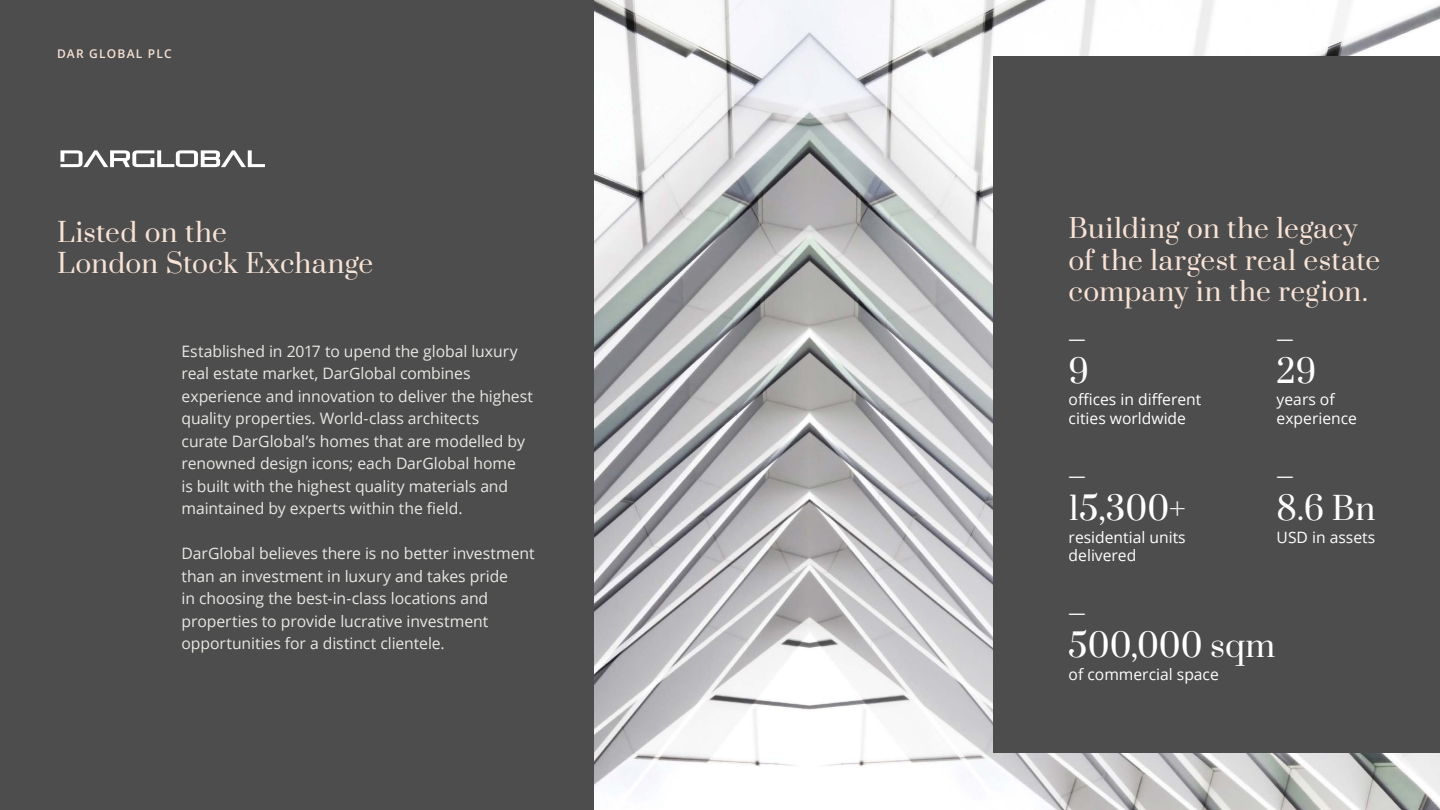
<style>
.page{position:relative;width:1440px;height:810px;background:#4d4d4d}
.page>*{position:absolute;margin:0;border:0;box-sizing:border-box;transform-origin:0 0}
.t1{font:31.5px "Prata";color:#fff}
.t2{font:26.25px/31.5px "Prata";letter-spacing:.01em;color:#f7e3d6}
.t3{font:17.1px "Open Sans";color:#fff}
.t4{font:15.75px/22.5px "Open Sans";letter-spacing:-.005em;color:#e9e8e4}
.t5{font:15.67px "Open Sans";color:#fff}
.t6{font:600 12px "Open Sans";letter-spacing:.1em;color:#f7e3d6}
</style>
<div class="page">
<img style="left:594px;top:0;width:846px;height:810px">
<div style="left:994px;top:57px;width:446px;height:696px;background:#4d4d4d"></div>
<svg style="left:60px;top:150px;width:205px;height:17px"></svg>
<p class="t6" style="left:89px;top:45px;width:55px">GLOBAL</p>
<p class="t6" style="left:148px;top:45px;width:25px">PLC</p>
<p class="t6" style="left:57px;top:45px;width:28px">DAR</p>
<h2 class="t2" style="left:57px;top:215px;width:318px">Listed on the<br>London Stock Exchange</h2>
<p class="t4" style="left:182px;top:339px;width:353px">Established in 2017 to upend the global luxury real estate market, DarGlobal combines experience and innovation to deliver the highest quality properties. World-class architects<br>curate DarGlobal s’ homes that are modelled by renowned design icons; each DarGlobal home<br>is built with the highest quality materials and maintained by experts within the field.</p>
<p class="t4" style="left:182px;top:542px;width:355px">DarGlobal believes there is no better investment than an investment in luxury and takes pride<br>in choosing the best i n- -class locations and properties to provide lucrative investment opportunities for a distinct clientele.</p>
<h2 class="t2" style="left:1069px;top:212px;width:313px">Building on the legacy of the largest real estate company in the region.</h2>
<p class="t3" style="left:1069px;top:327px;width:19px">—</p>
<h1 class="t1" style="left:1069px;top:345px;width:22px">9</h1>
<p class="t5" style="left:1069px;top:389px;width:134px">offices in different</p>
<p class="t5" style="left:1069px;top:408px;width:119px">cities worldwide</p>
<p class="t3" style="left:1069px;top:464px;width:19px">—</p>
<h1 class="t1" style="left:1069px;top:482px;width:119px">15,300+</h1>
<p class="t5" style="left:1069px;top:526px;width:119px">residential units</p>
<p class="t5" style="left:1069px;top:545px;width:69px">delivered</p>
<p class="t3" style="left:1069px;top:602px;width:19px">—</p>
<p class="t3" style="left:1277px;top:327px;width:19px">—</p>
<h1 class="t1" style="left:1277px;top:345px;width:41px">29</h1>
<p class="t5" style="left:1277px;top:389px;width:60px">years of</p>
<p class="t5" style="left:1277px;top:408px;width:82px">experience</p>
<p class="t3" style="left:1277px;top:464px;width:19px">—</p>
<h1 class="t1" style="left:1277px;top:482px;width:100px">8.6 Bn</h1>
<p class="t5" style="left:1277px;top:526px;width:100px">USD in assets</p>
<h1 class="t1" style="left:1069px;top:619px;width:208px">500,000 sqm</h1>
<p class="t5" style="left:1069px;top:663px;width:152px">of commercial space</p>
</div>
